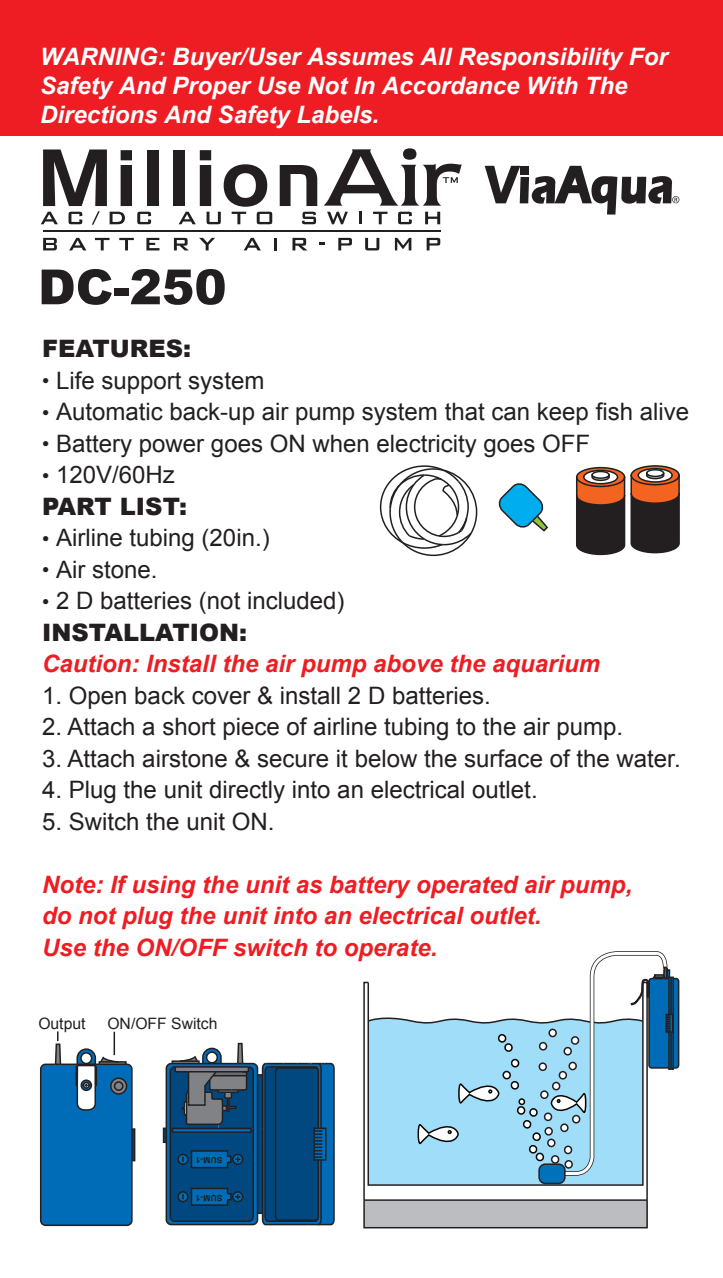
<style>
.page{position:relative;width:723px;height:1278px;background:#fff}
.page>*{position:absolute;margin:0;border:0;box-sizing:border-box;transform-origin:0 0}
.t1{font:24px/31.5px "Arial";color:#231f20}
.t2{font:italic 700 24px/31.5px "Arial";color:#ee1d23}
.t3{font:italic 700 24px/28.8px "Arial";color:#fff}
.t4{font:900 24px "Arial";color:#231f20}
.t5{font:15.6px "Arial";color:#231f20}
.t6{font:700 8.4px "Arial";color:#231f20}
.s1{font-weight:900}
</style>
<div class="page">
<svg style="left:379px;top:465px;width:98px;height:92px"></svg>
<svg style="left:498px;top:483px;width:50px;height:49px"></svg>
<svg style="left:576px;top:465px;width:104px;height:91px;background:#735245"></svg>
<svg style="left:484px;top:166px;width:36px;height:37px"></svg>
<div style="left:520px;top:166px;width:9px;height:8px;background:#231f20"></div>
<div style="left:519px;top:177px;width:9px;height:26px;background:#231f20"></div>
<svg style="left:531px;top:166px;width:147px;height:49px"></svg>
<div style="left:163px;top:1128px;width:4px;height:15px;border:2px solid #231f20"></div>
<div style="left:237px;top:1043px;width:6px;height:21px;border:2px solid #231f20"></div>
<svg style="left:165px;top:1047px;width:170px;height:179px;background:#255b83"></svg>
<hr style="left:113px;top:1032px;width:2px;height:23px;background:#231f20">
<div style="left:131px;top:1128px;width:4px;height:33px;border:2px solid #231f20"></div>
<div style="left:55px;top:1044px;width:6px;height:21px;border:2px solid #231f20"></div>
<svg style="left:40px;top:1048px;width:93px;height:179px;background:#1f76b2"></svg>
<div style="left:80px;top:1052px;width:12px;height:12px;border:2px solid #231f20;border-radius:50%"></div>
<div style="left:110px;top:1077px;width:17px;height:18px;border:2px solid #231f20;border-radius:50%"></div>
<div style="left:114px;top:1081px;width:9px;height:10px;border:2px solid #231f20;border-radius:50%"></div>
<svg style="left:42px;top:269px;width:70px;height:36px"></svg>
<div style="left:114px;top:288px;width:14px;height:7px;background:#231f20"></div>
<svg style="left:131px;top:269px;width:93px;height:36px"></svg>
<div style="left:147px;top:150px;width:11px;height:56px;background:#231f20"></div>
<div style="left:173px;top:150px;width:11px;height:56px;background:#231f20"></div>
<svg style="left:279px;top:165px;width:38px;height:41px"></svg>
<svg style="left:323px;top:148px;width:138px;height:58px"></svg>
<svg style="left:41px;top:150px;width:110px;height:75px"></svg>
<svg style="left:179px;top:150px;width:93px;height:74px"></svg>
<svg style="left:302px;top:212px;width:14px;height:12px"></svg>
<svg style="left:327px;top:212px;width:20px;height:12px"></svg>
<svg style="left:359px;top:212px;width:3px;height:12px"></svg>
<svg style="left:373px;top:212px;width:14px;height:12px"></svg>
<svg style="left:398px;top:212px;width:13px;height:12px"></svg>
<svg style="left:425px;top:212px;width:15px;height:12px"></svg>
<svg style="left:43px;top:238px;width:14px;height:12px"></svg>
<svg style="left:69px;top:238px;width:17px;height:12px"></svg>
<svg style="left:95px;top:238px;width:14px;height:12px"></svg>
<svg style="left:119px;top:238px;width:15px;height:12px"></svg>
<svg style="left:146px;top:238px;width:13px;height:12px"></svg>
<svg style="left:174px;top:238px;width:15px;height:12px"></svg>
<svg style="left:199px;top:238px;width:16px;height:12px"></svg>
<svg style="left:244px;top:238px;width:17px;height:12px"></svg>
<svg style="left:274px;top:238px;width:3px;height:12px"></svg>
<svg style="left:292px;top:238px;width:15px;height:12px"></svg>
<svg style="left:338px;top:238px;width:13px;height:12px"></svg>
<svg style="left:365px;top:238px;width:14px;height:12px"></svg>
<svg style="left:394px;top:238px;width:17px;height:12px"></svg>
<svg style="left:426px;top:238px;width:14px;height:12px"></svg>
<hr style="left:43px;top:230px;width:397px;height:2px;background:#231f20">
<div style="left:364px;top:1200px;width:282px;height:28px;background:#bcbdc0"></div>
<div style="left:363px;top:1199px;width:284px;height:29px;border:2px solid #231f20"></div>
<svg style="left:363px;top:951px;width:316px;height:249px"></svg>
<div style="left:0;top:0;width:722px;height:136px;background:#ee1d23"></div>
<p class="t3" style="left:40px;top:43px;width:628px">WARNING: Buyer/User Assumes All Responsibility For<br>Safety And Proper Use Not In Accordance With The<br>Directions And Safety Labels.</p>
<p class="t4" style="left:42px;top:331px;width:150px">FEATURES:</p>
<p class="t1" style="left:42px;top:365px;width:223px"><sup>●</sup> Life support system</p>
<p class="t1" style="left:42px;top:396px;width:648px"><sup>●</sup> Automatic back-up air pump system that can keep fish alive</p>
<p class="t1" style="left:42px;top:428px;width:549px"><sup>●</sup> Battery power goes ON when electricity goes OFF</p>
<p class="t1" style="left:42px;top:459px;width:146px"><sup>●</sup> 120V/60Hz<br><span class="s1">PART LIST:</span></p>
<p class="t1" style="left:42px;top:522px;width:229px"><sup>●</sup> Airline tubing (20in.)</p>
<p class="t1" style="left:42px;top:554px;width:117px"><sup>●</sup> Air stone.</p>
<p class="t1" style="left:42px;top:585px;width:304px"><sup>●</sup> 2 D batteries (not included)<br><span class="s1">INSTALLATION:</span></p>
<p class="t2" style="left:42px;top:649px;width:559px">Caution: Install the air pump above the aquarium</p>
<p class="t1" style="left:42px;top:680px;width:450px">1. Open back cover &amp; install 2 D batteries.</p>
<p class="t1" style="left:42px;top:711px;width:582px">2. Attach a short piece of airline tubing to the air pump.</p>
<p class="t1" style="left:42px;top:743px;width:639px">3. Attach airstone &amp; secure it below the surface of the water.</p>
<p class="t1" style="left:42px;top:774px;width:496px">4. Plug the unit directly into an electrical outlet.</p>
<p class="t1" style="left:42px;top:806px;width:234px">5. Switch the unit ON.</p>
<p class="t2" style="left:42px;top:869px;width:591px">Note: If using the unit as battery operated air pump, do not plug the unit into an electrical outlet.<br>Use the ON/OFF switch to operate.</p>
<p class="t5" style="left:38px;top:1013px;width:49px">Output</p>
<p class="t5" style="left:107px;top:1013px;width:111px">ON/OFF Switch</p>
<p class="t6" style="left:222px;top:1166px;width:28px;rotate:-180deg">SUM-1</p>
<p class="t6" style="left:222px;top:1203px;width:28px;rotate:-180deg">SUM-1</p>
</div>
